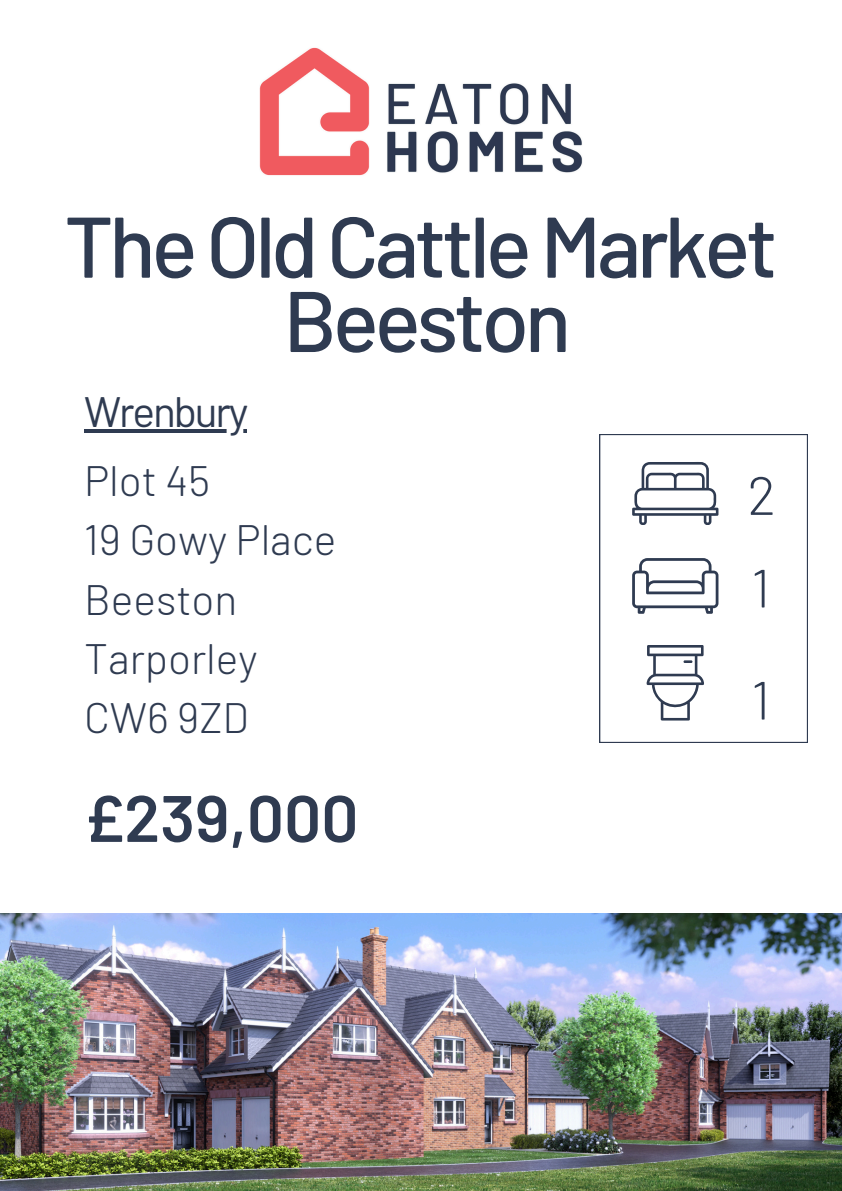
<style>
.page{position:relative;width:842px;height:1191px;background:#fff}
.page>*{position:absolute;margin:0;border:0;box-sizing:border-box;transform-origin:0 0}
.t1{font:500 85.8px/74.2px "Barlow";letter-spacing:-.05em;color:#2f3b51;text-align:center}
.t2{font:600 65.5px "Barlow";color:#2f3b51}
.t3{font:300 53.7px "Barlow";color:#2f3b51}
.t4{font:300 42.5px "Barlow";color:#2f3b51}
.t5{font:42.5px "Barlow";letter-spacing:-.05em;color:#2f3b51}
</style>
<div class="page">
<svg style="left:600px;top:434px;width:207px;height:308px"></svg>
<svg style="left:632px;top:462px;width:86px;height:63px"></svg>
<svg style="left:632px;top:558px;width:86px;height:55px"></svg>
<svg style="left:647px;top:645px;width:57px;height:75px"></svg>
<img style="left:260px;top:47px;width:322px;height:129px">
<hr style="left:84px;top:429px;width:162px;height:4px;background:#2f3b51">
<img style="left:0;top:913px;width:842px;height:277px">
<h1 class="t1" style="left:64px;top:206px;width:715px">TheOldCattleMarket<br>Beeston</h1>
<p class="t5" style="left:84px;top:384px;width:166px">Wrenbury</p>
<p class="t4" style="left:84px;top:453px;width:127px">Plot 45</p>
<p class="t4" style="left:84px;top:513px;width:254px">19 Gowy Place</p>
<p class="t4" style="left:84px;top:572px;width:155px">Beeston</p>
<p class="t4" style="left:84px;top:631px;width:175px">Tarporley</p>
<p class="t4" style="left:84px;top:690px;width:166px">CW6 9ZD</p>
<p class="t2" style="left:84px;top:776px;width:276px">£239,000</p>
<p class="t3" style="left:747px;top:461px;width:30px">2</p>
<p class="t3" style="left:751px;top:553px;width:20px">1</p>
<p class="t3" style="left:751px;top:665px;width:20px">1</p>
</div>
